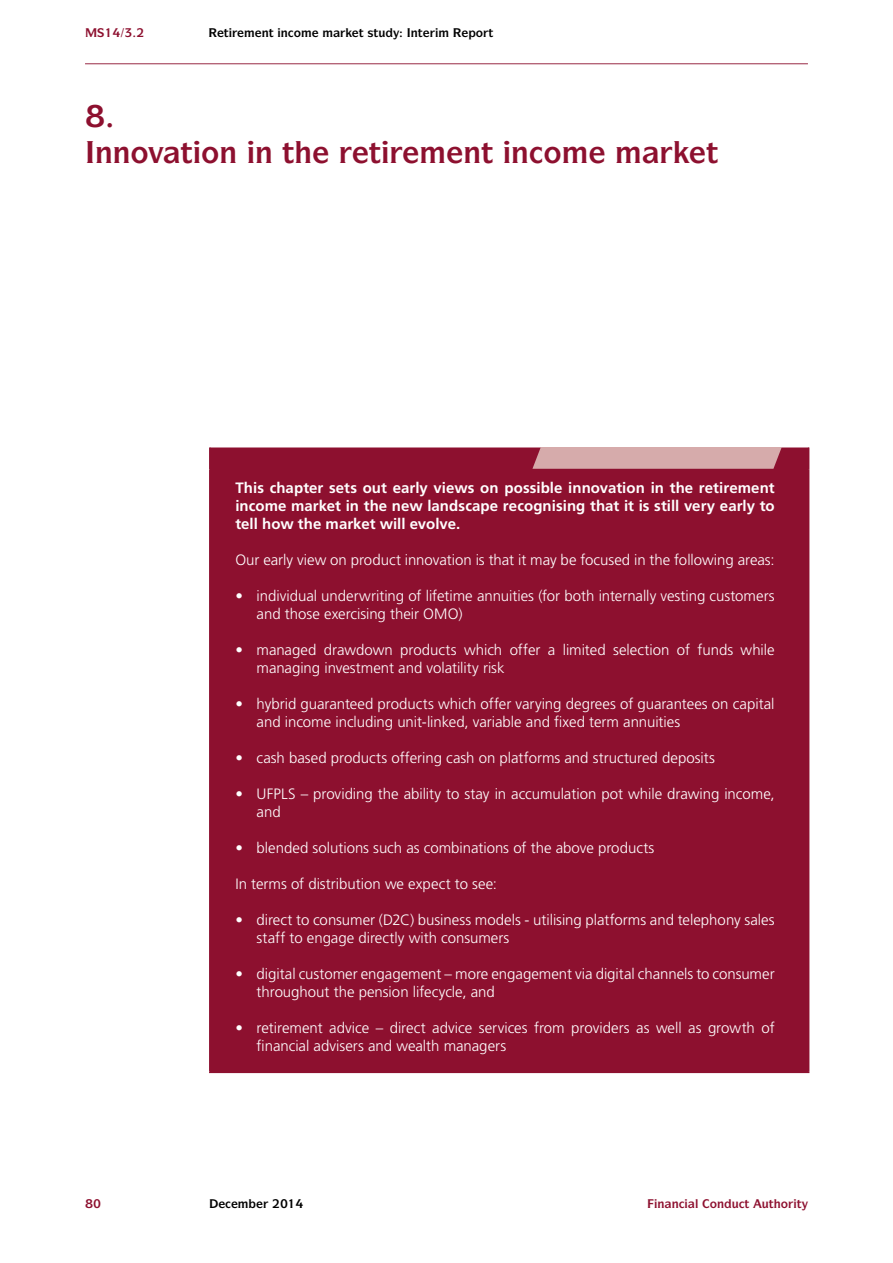
<style>
.page{position:relative;width:893px;height:1263px;background:#fff}
.page>*{position:absolute;margin:0;border:0;box-sizing:border-box;transform-origin:0 0}
.t1{font:700 30px "ITC Symbol Std";color:#8d102f}
.t2{font:300 15px/18px "Frutiger LT Std";color:#fff}
.t3{font:700 15px/18px "Frutiger LT Std";color:#fff;text-align:justify}
.t4{font:700 12px "ITC Symbol Std";color:#8d102f}
.t5{font:700 12px "ITC Symbol Std";color:#000}
</style>
<div class="page">
<hr style="left:85px;top:63px;width:723px;height:1px;background:#8d102f">
<div style="left:211px;top:447px;width:597px;height:624px;background:#8d102f"></div>
<hr style="left:209px;top:447px;width:2px;height:22px;background:#8d102f">
<svg style="left:808px;top:447px;width:1px;height:22px"></svg>
<hr style="left:209px;top:469px;width:2px;height:602px;background:#8d102f">
<hr style="left:808px;top:469px;width:1px;height:602px;background:#8d102f">
<hr style="left:209px;top:1071px;width:600px;height:2px;background:#8d102f">
<svg style="left:532px;top:447px;width:250px;height:22px;background:#d2a4a5"></svg>
<p class="t5" style="left:262px;top:24px;width:41px">■▼ ■ □</p>
<p class="t5" style="left:359px;top:24px;width:28px">▼ ▲▼◆</p>
<h1 class="t1" style="left:95px;top:133px;width:201px">■■□❖ ▼ □■ ■ ▼</h1>
<h1 class="t1" style="left:463px;top:133px;width:100px">■▼ ■ □</h1>
<p class="t3" style="left:235px;top:479px;width:541px">This chapter sets out early views on possible innovation in the retirement income market in the new landscape recognising that it is still very early to tell how the market will evolve.</p>
<p class="t2" style="left:235px;top:551px;width:541px">Our early view on product innovation is that it may be focused in the following areas:</p>
<p class="t2" style="left:257px;top:587px;width:520px;text-indent:-21px">• individual underwriting of lifetime annuities (for both internally vesting customers and those exercising their OMO)</p>
<p class="t2" style="left:257px;top:641px;width:520px;text-indent:-21px">• managed drawdown products which offer a limited selection of funds while managing investment and volatility risk</p>
<p class="t2" style="left:257px;top:695px;width:519px;text-indent:-21px">• hybrid guaranteed products which offer varying degrees of guarantees on capital and income including unit-linked, variable and fixed term annuities</p>
<p class="t2" style="left:235px;top:749px;width:481px">• cash based products offering cash on platforms and structured deposits</p>
<p class="t2" style="left:257px;top:785px;width:520px;text-indent:-21px">• UFPLS – providing the ability to stay in accumulation pot while drawing income, and</p>
<p class="t2" style="left:235px;top:839px;width:421px">• blended solutions such as combinations of the above products</p>
<p class="t2" style="left:235px;top:875px;width:263px">In terms of distribution we expect to see:</p>
<p class="t2" style="left:257px;top:911px;width:520px;text-indent:-21px">• direct to consumer (D2C) business models - utilising platforms and telephony sales staff to engage directly with consumers</p>
<p class="t2" style="left:257px;top:965px;width:520px;text-indent:-21px">• digital customer engagement – more engagement via digital channels to consumer throughout the pension lifecycle, and</p>
<p class="t2" style="left:257px;top:1019px;width:520px;text-indent:-21px">• retirement advice – direct advice services from providers as well as growth of financial advisers and wealth managers</p>
<p class="t4" style="left:695px;top:1196px;width:108px">● □■◆▼ ◆▼□ ▼</p>
</div>
